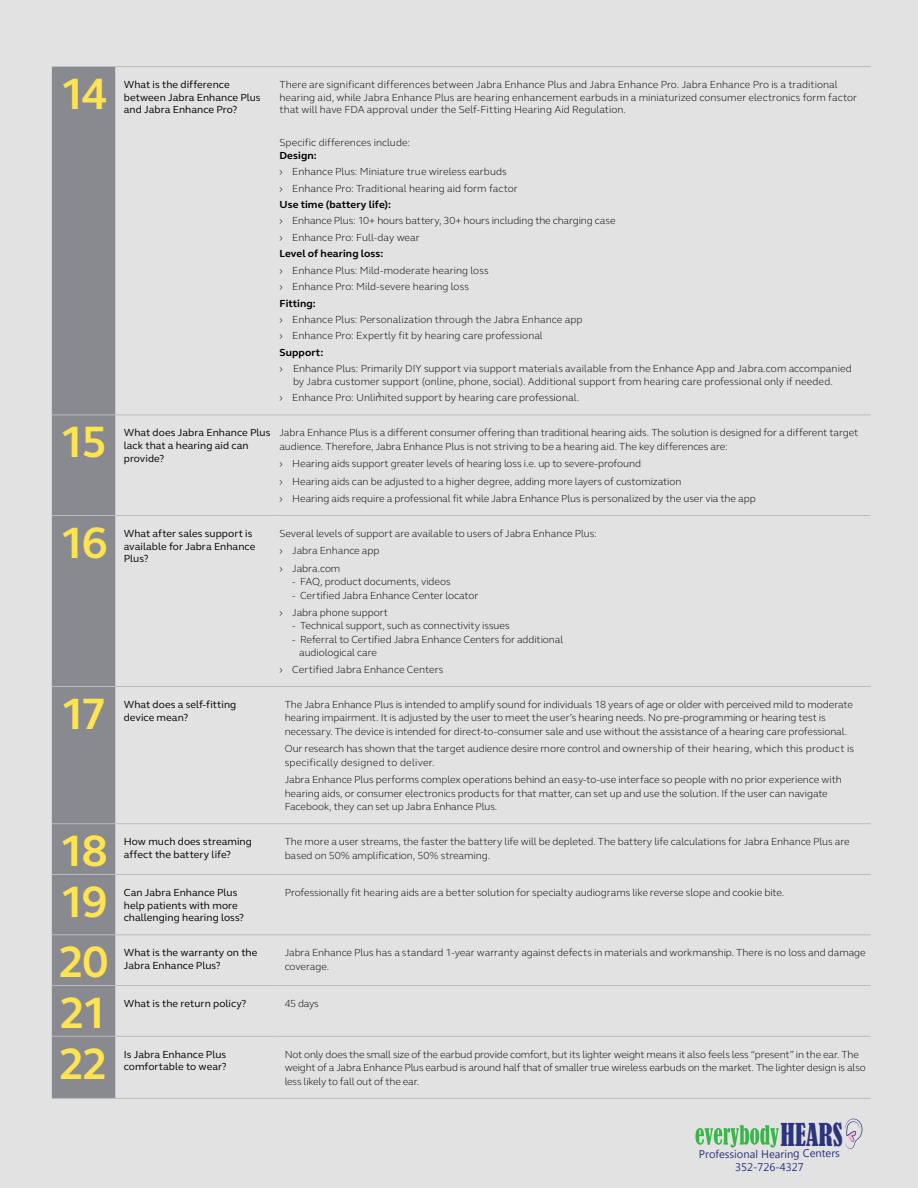
<style>
.page{position:relative;width:918px;height:1188px;background:#e3e2e2}
.page>*{position:absolute;margin:0;border:0;box-sizing:border-box;transform-origin:0 0}
.t1{font:700 45px "GN Elliot";letter-spacing:-.085em;color:#fee450}
.t2{font:condensed 29.55px "Bernard";color:#2c347d;scale:.89 1}
.t3{font:11.1px/13.4px "Microsoft New Tai Lue";color:#2c347d;text-align:center}
.t4{font:300 10.5px/13.5px "GN Elliot";letter-spacing:-.005em;color:#000}
.t5{font:10.5px/12.6px "GN Elliot";letter-spacing:.005em;color:#000}
.t6{font:700 10.5px "GN Elliot";letter-spacing:.01em;color:#000}
</style>
<div class="page">
<hr style="left:52px;top:66px;width:63px;height:1px;background:#bbbabd">
<hr style="left:115px;top:66px;width:159px;height:1px;background:#bbbabd">
<hr style="left:274px;top:66px;width:597px;height:1px;background:#bbbabd">
<hr style="left:115px;top:415px;width:159px;height:1px;background:#bbbabd">
<hr style="left:274px;top:415px;width:597px;height:1px;background:#bbbabd">
<hr style="left:115px;top:515px;width:159px;height:1px;background:#bbbabd">
<hr style="left:274px;top:515px;width:597px;height:1px;background:#bbbabd">
<div style="left:52px;top:67px;width:63px;height:1031px;background:#898a90"></div>
<hr style="left:52px;top:686px;width:63px;height:1px;background:#bbbabd">
<hr style="left:115px;top:686px;width:164px;height:1px;background:#bbbabd">
<hr style="left:279px;top:686px;width:592px;height:1px;background:#bbbabd">
<hr style="left:52px;top:823px;width:63px;height:1px;background:#bbbabd">
<hr style="left:115px;top:823px;width:164px;height:1px;background:#bbbabd">
<hr style="left:279px;top:823px;width:592px;height:1px;background:#bbbabd">
<hr style="left:52px;top:874px;width:63px;height:1px;background:#bbbabd">
<hr style="left:115px;top:874px;width:164px;height:1px;background:#bbbabd">
<hr style="left:279px;top:874px;width:592px;height:1px;background:#bbbabd">
<hr style="left:52px;top:934px;width:63px;height:1px;background:#bbbabd">
<hr style="left:115px;top:934px;width:164px;height:1px;background:#bbbabd">
<hr style="left:279px;top:934px;width:592px;height:1px;background:#bbbabd">
<hr style="left:52px;top:985px;width:63px;height:1px;background:#bbbabd">
<hr style="left:52px;top:1036px;width:63px;height:1px;background:#bbbabd">
<hr style="left:52px;top:1098px;width:63px;height:1px;background:#bbbabd">
<hr style="left:115px;top:985px;width:164px;height:1px;background:#bbbabd">
<hr style="left:279px;top:985px;width:592px;height:1px;background:#bbbabd">
<hr style="left:115px;top:1036px;width:164px;height:1px;background:#bbbabd">
<hr style="left:279px;top:1036px;width:592px;height:1px;background:#bbbabd">
<hr style="left:115px;top:1098px;width:164px;height:1px;background:#bbbabd">
<hr style="left:279px;top:1098px;width:592px;height:1px;background:#bbbabd">
<svg style="left:695px;top:1125px;width:84px;height:23px"></svg>
<svg style="left:845px;top:1119px;width:18px;height:30px"></svg>
<h1 class="t1" style="left:60px;top:63px;width:49px">14</h1>
<p class="t5" style="left:124px;top:78px;width:138px">What is the difference between Jabra Enhance Plus and Jabra Enhance Pro?</p>
<p class="t4" style="left:280px;top:78px;width:579px;line-height:12.6px">There are significant differences between Jabra Enhance Plus and Jabra Enhance Pro. Jabra Enhance Pro is a traditional hearing aid, while Jabra Enhance Plus are hearing enhancement earbuds in a miniaturized consumer electronics form factor that will have FDA approval under the Self-Fitting Hearing Aid Regulation.</p>
<p class="t4" style="left:280px;top:135px;width:132px">Specific differences include:</p>
<p class="t6" style="left:280px;top:148px;width:39px">Design:</p>
<p class="t4" style="left:280px;top:163px;width:240px;line-height:16.4px">› Enhance Plus: Miniature true wireless earbuds<br>› Enhance Pro: Traditional hearing aid form factor</p>
<p class="t6" style="left:280px;top:197px;width:113px">Use time (battery life):</p>
<p class="t4" style="left:280px;top:212px;width:338px;line-height:16.4px">› Enhance Plus: 10+ hours battery, 30+ hours including the charging case › Enhance Pro: Full-day wear</p>
<p class="t6" style="left:280px;top:247px;width:105px">Level of hearing loss:</p>
<p class="t4" style="left:280px;top:262px;width:211px;line-height:16.4px">› Enhance Plus: Mild-moderate hearing loss › Enhance Pro: Mild-severe hearing loss</p>
<p class="t6" style="left:280px;top:296px;width:38px">Fitting:</p>
<p class="t4" style="left:280px;top:311px;width:304px;line-height:16.4px">› Enhance Plus: Personalization through the Jabra Enhance app › Enhance Pro: Expertly fit by hearing care professional</p>
<p class="t6" style="left:280px;top:345px;width:45px">Support:</p>
<p class="t4" style="left:280px;top:362px;width:574px;line-height:12.6px;text-align:center">› Enhance Plus: Primarily DIY support via support materials available from the Enhance App and Jabra.com accompanied by Jabra customer support (online, phone, social). Additional support from hearing care professional only if needed.</p>
<p class="t4" style="left:280px;top:391px;width:301px">› Enhance Pro: Unlimited support by hearing care professional.</p>
<h1 class="t1" style="left:60px;top:412px;width:49px">15</h1>
<p class="t5" style="left:124px;top:426px;width:148px">What does Jabra Enhance Plus lack that a hearing aid can provide?</p>
<p class="t4" style="left:280px;top:426px;width:580px">Jabra Enhance Plus is a different consumer offering than traditional hearing aids. The solution is designed for a different target audience. Therefore, Jabra Enhance Plus is not striving to be a hearing aid. The key differences are:</p>
<p class="t4" style="left:377px;top:387px;width:5px">›</p>
<p class="t4" style="left:280px;top:455px;width:478px;line-height:17.4px">› Hearing aids support greater levels of hearing loss i.e. up to severe-profound<br>› Hearing aids can be adjusted to a higher degree, adding more layers of customization<br>› Hearing aids require a professional fit while Jabra Enhance Plus is personalized by the user via the app</p>
<h1 class="t1" style="left:59px;top:512px;width:50px">16</h1>
<p class="t5" style="left:124px;top:527px;width:133px">What after sales support is available for Jabra Enhance<br>Plus?</p>
<p class="t4" style="left:280px;top:524px;width:319px;line-height:17.4px">Several levels of support are available to users of Jabra Enhance Plus: › Jabra Enhance app<br>› Jabra.com</p>
<p class="t4" style="left:292px;top:574px;width:160px">- FAQ, product documents, videos</p>
<p class="t4" style="left:280px;top:586px;width:200px;line-height:17.2px;text-indent:13px">- Certified Jabra Enhance Center locator › Jabra phone support</p>
<p class="t4" style="left:292px;top:619px;width:219px">- Technical support, such as connectivity issues</p>
<p class="t4" style="left:299px;top:632px;width:265px;text-indent:-7px">- Referral to Certified Jabra Enhance Centers for additional audiological care</p>
<p class="t4" style="left:280px;top:662px;width:165px">› Certified Jabra Enhance Centers</p>
<h1 class="t1" style="left:60px;top:683px;width:48px">17</h1>
<p class="t5" style="left:124px;top:698px;width:114px">What does a self-fitting device mean?</p>
<p class="t4" style="left:285px;top:697px;width:570px">The Jabra Enhance Plus is intended to amplify sound for individuals 18 years of age or older with perceived mild to moderate hearing impairment. It is adjusted by the user to meet the user’s hearing needs. No pre-programming or hearing test is necessary. The device is intended for direct-to-consumer sale and use without the assistance of a hearing care professional.</p>
<p class="t4" style="left:285px;top:742px;width:571px">Our research has shown that the target audience desire more control and ownership of their hearing, which this product is specifically designed to deliver.</p>
<p class="t4" style="left:285px;top:773px;width:559px">Jabra Enhance Plus performs complex operations behind an easy-to-use interface so people with no prior experience with hearing aids, or consumer electronics products for that matter, can set up and use the solution. If the user can navigate<br>Facebook, they can set up Jabra Enhance Plus.</p>
<h1 class="t1" style="left:59px;top:821px;width:50px">18</h1>
<p class="t5" style="left:124px;top:835px;width:130px">How much does streaming affect the battery life?</p>
<p class="t4" style="left:285px;top:835px;width:567px">The more a user streams, the faster the battery life will be depleted. The battery life calculations for Jabra Enhance Plus are based on 50% amplification, 50% streaming.</p>
<h1 class="t1" style="left:59px;top:871px;width:50px">19</h1>
<p class="t5" style="left:124px;top:886px;width:122px">Can Jabra Enhance Plus help patients with more challenging hearing loss?</p>
<p class="t4" style="left:285px;top:885px;width:501px">Professionally fit hearing aids are a better solution for specialty audiograms like reverse slope and cookie bite.</p>
<h1 class="t1" style="left:59px;top:932px;width:51px">20</h1>
<p class="t5" style="left:124px;top:946px;width:135px">What is the warranty on the<br>Jabra Enhance Plus?</p>
<p class="t4" style="left:285px;top:946px;width:583px">Jabra Enhance Plus has a standard 1-year warranty against defects in materials and workmanship. There is no loss and damage coverage.</p>
<h1 class="t1" style="left:59px;top:982px;width:50px">21</h1>
<p class="t5" style="left:124px;top:997px;width:124px">What is the return policy?</p>
<p class="t4" style="left:285px;top:996px;width:36px">45 days</p>
<h1 class="t1" style="left:59px;top:1033px;width:51px">22</h1>
<p class="t5" style="left:124px;top:1048px;width:104px">Is Jabra Enhance Plus comfortable to wear?</p>
<p class="t4" style="left:285px;top:1047px;width:583px">Not only does the small size of the earbud provide comfort, but its lighter weight means it also feels less “present” in the ear. The weight of a Jabra Enhance Plus earbud is around half that of smaller true wireless earbuds on the market. The lighter design is also less likely to fall out of the ear.</p>
<h2 class="t2" style="left:781px;top:1118px;width:71px">HEARS</h2>
<p class="t3" style="left:699px;top:1148px;width:143px">Professional Hearing Centers<br>352-726-4327</p>
</div>
